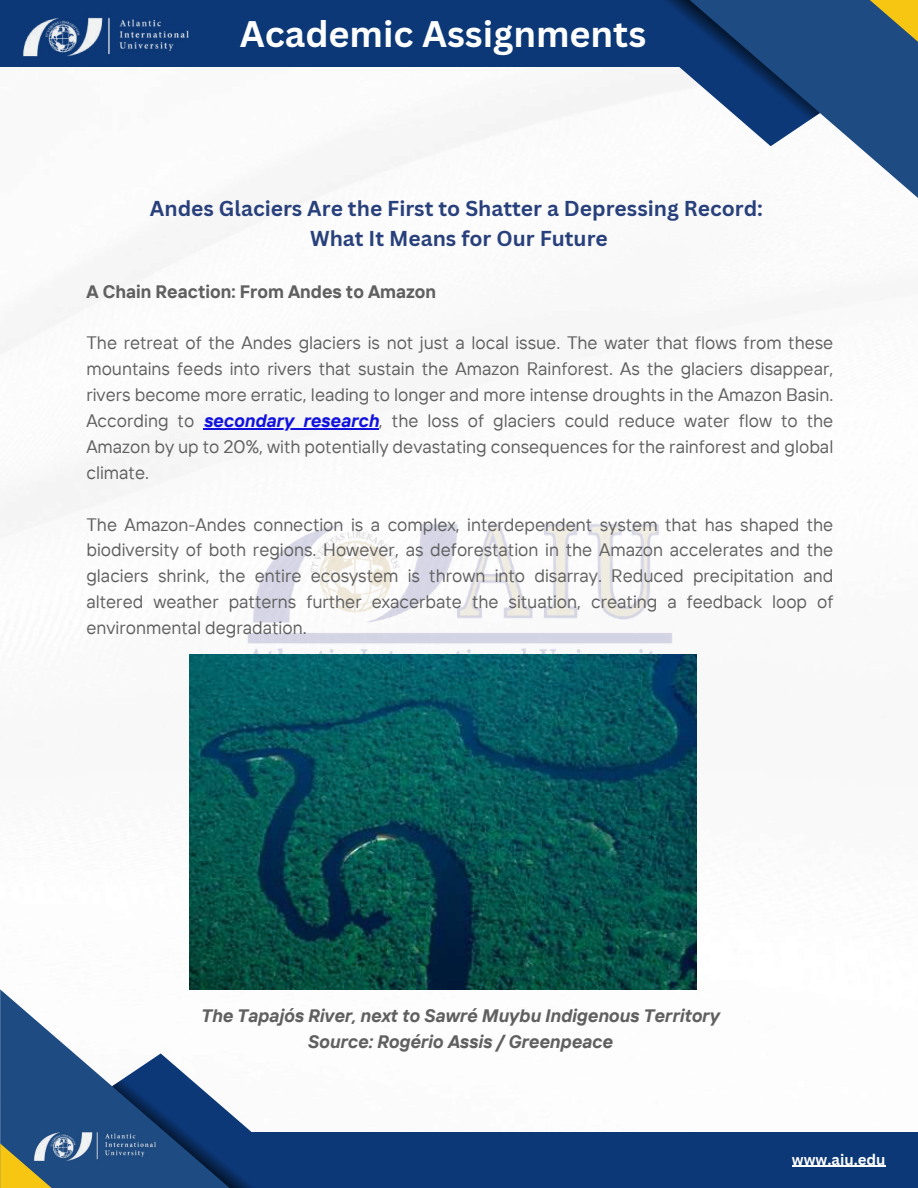
<style>
.page{position:relative;width:918px;height:1188px;background:#fff}
.page>*{position:absolute;margin:0;border:0;box-sizing:border-box;transform-origin:0 0}
.t1{font:700 36px "Canva Sans";color:#fff}
.t2{font:700 24px "Canva Sans";color:#fff}
.t3{font:700 21px/29.2px "Canva Sans";color:#28407b;text-align:center}
.t4{font:18px/25.8px "TT Interphases";color:#606060;text-align:justify}
.t5{font:italic 700 18px/25.8px "TT Interphases";color:#606060;text-align:center}
.t6{font:700 18px "TT Interphases";color:#606060}
.t7{font:700 15px "Canva Sans";color:#fff}
.s1{font-weight:700;font-style:italic;color:#1112dd}
</style>
<div class="page">
<img style="left:0;top:66px;width:895px;height:924px">
<img style="left:240px;top:518px;width:439px;height:136px">
<div style="left:0;top:0;width:699px;height:66px;background:#0c3877"></div>
<svg style="left:648px;top:0;width:270px;height:211px"></svg>
<svg style="left:828px;top:0;width:90px;height:55px;background:#4a646b"></svg>
<svg style="left:560px;top:0;width:260px;height:146px"></svg>
<img style="left:20px;top:17px;width:172px;height:50px">
<div style="left:175px;top:1132px;width:743px;height:56px;background:#0c3877"></div>
<svg style="left:0;top:989px;width:282px;height:199px"></svg>
<svg style="left:0;top:1143px;width:104px;height:45px;background:#757c55"></svg>
<svg style="left:112px;top:1053px;width:170px;height:135px"></svg>
<img style="left:31px;top:1124px;width:127px;height:44px">
<hr style="left:203px;top:428px;width:176px;height:1px;background:#1112dd">
<img style="left:190px;top:654px;width:507px;height:335px">
<hr style="left:792px;top:1166px;width:94px;height:1px;background:#fff">
<h2 class="t2" style="left:331px;top:8px;width:296px">AIU Student Publications</h2>
<h1 class="t1" style="left:240px;top:9px;width:408px">Academic Assignments</h1>
<p class="t3" style="left:150px;top:194px;width:615px">Andes Glaciers Are the First to Shatter a Depressing Record:<br>What It Means for Our Future</p>
<p class="t6" style="left:86px;top:280px;width:351px">A Chain Reaction: From Andes to Amazon</p>
<p class="t4" style="left:86px;top:330px;width:749px">The retreat of the Andes glaciers is not just a local issue. The water that flows from these mountains feeds into rivers that sustain the Amazon Rainforest. As the glaciers disappear, rivers become more erratic, leading to longer and more intense droughts in the Amazon Basin.<br>According to <span class="s1">secondary research</span>, the loss of glaciers could reduce water flow to the Amazon by up to 20%, with potentially devastating consequences for the rainforest and global climate.</p>
<p class="t4" style="left:86px;top:511px;width:749px">The Amazon-Andes connection is a complex, interdependent system that has shaped the biodiversity of both regions. However, as deforestation in the Amazon accelerates and the glaciers shrink, the entire ecosystem is thrown into disarray. Reduced precipitation and altered weather patterns further exacerbate the situation, creating a feedback loop of environmental degradation.</p>
<p class="t5" style="left:201px;top:1003px;width:520px">The Tapajós River, next to Sawré Muybu Indigenous Territory<br>Source: Rogério Assis / Greenpeace</p>
<p class="t7" style="left:792px;top:1149px;width:95px">www.aiu.edu</p>
</div>
